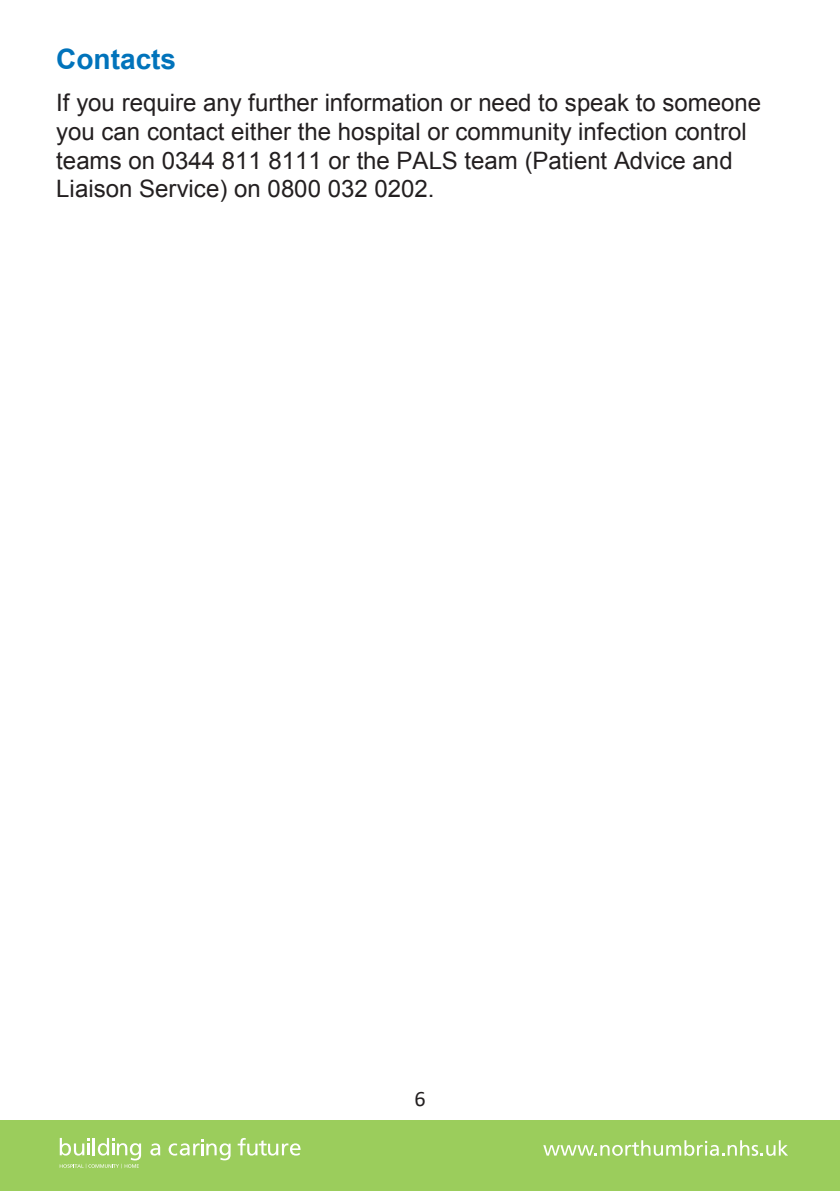
<style>
.page{position:relative;width:840px;height:1191px;background:#fff}
.page>*{position:absolute;margin:0;border:0;box-sizing:border-box;transform-origin:0 0}
.t1{font:700 28px "Arial";color:#0173bb}
.t2{font:24px/28.8px "Arial";color:#231f20}
.t3{font:22px "Calibri";color:#231f20}
</style>
<div class="page">
<div style="left:0;top:1120px;width:839px;height:71px;background:#9bcd5c"></div>
<svg style="left:150px;top:1143px;width:10px;height:12px"></svg>
<svg style="left:168px;top:1139px;width:62px;height:21px"></svg>
<svg style="left:237px;top:1138px;width:63px;height:17px"></svg>
<svg style="left:60px;top:1137px;width:81px;height:31px"></svg>
<svg style="left:543px;top:1140px;width:244px;height:15px"></svg>
<p class="t1" style="left:56px;top:41px;width:121px">Contacts</p>
<p class="t2" style="left:56px;top:89px;width:706px">If you require any further information or need to speak to someone you can contact either the hospital or community infection control teams on 0344 811 8111 or the PALS team (Patient Advice and Liaison Service) on 0800 032 0202.</p>
<p class="t3" style="left:414px;top:1083px;width:13px">6</p>
</div>
